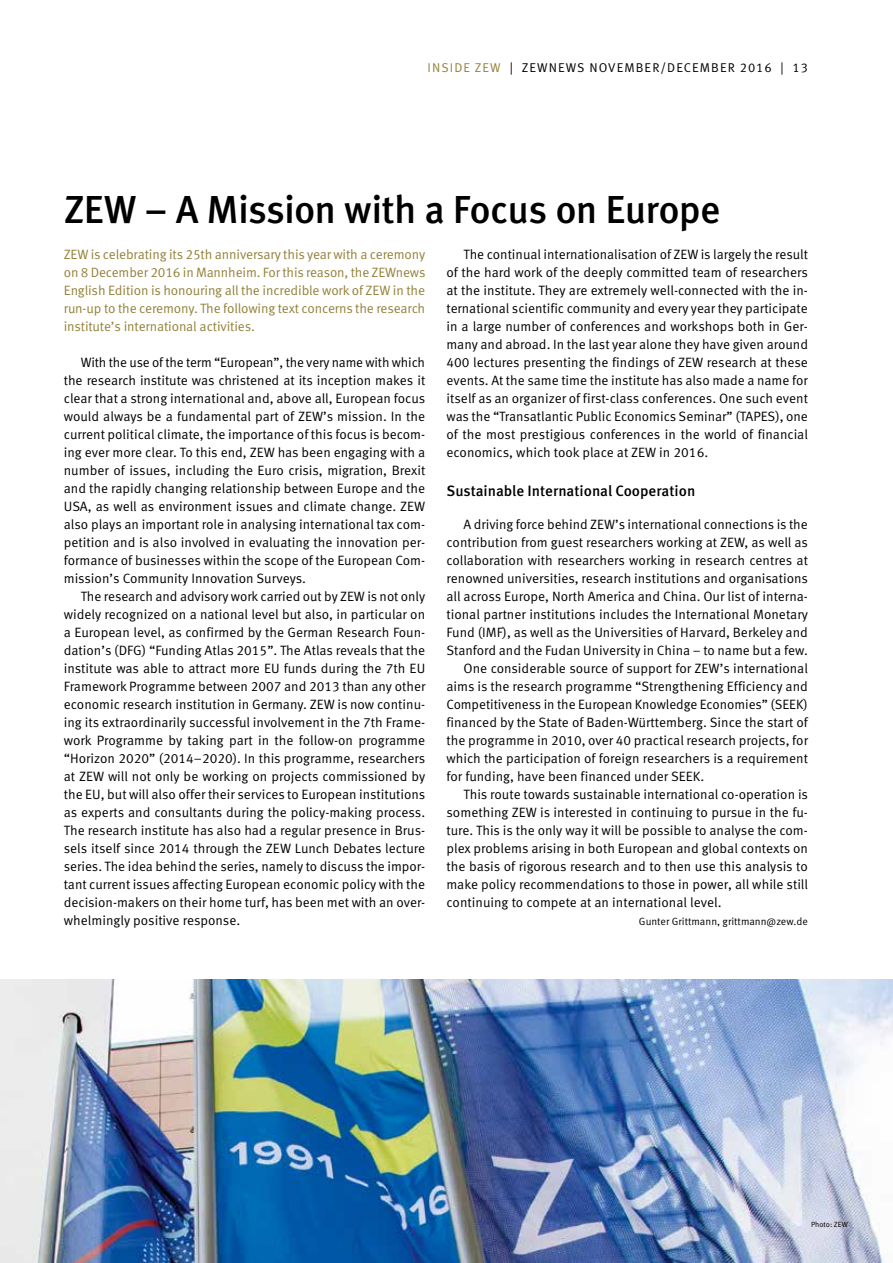
<style>
.page{position:relative;width:893px;height:1263px;background:#fff}
.page>*{position:absolute;margin:0;border:0;box-sizing:border-box;transform-origin:0 0}
.t1{font:500 39px "Meta Pro";letter-spacing:-.02em;color:#000}
.t2{font:500 15px "Meta Pro";color:#000}
.t3{font:13.5px/18px "Meta Pro";color:#000;text-align:justify}
.t4{font:13.5px/18px "Meta Pro";letter-spacing:-.01em;color:#94813a;text-align:justify}
.t5{font:12.75px "Meta Pro";letter-spacing:.085em;color:#000}
.t6{font:10.5px "Meta Pro";color:#000}
.t7{font:7.5px "Meta Pro";color:#000}
.s1{color:#94813a}
</style>
<div class="page">
<img style="left:0;top:979px;width:893px;height:284px">
<p class="t5" style="left:427px;top:60px;width:382px"><span class="s1">INSIDE ZEW</span> | ZEWNEWS NOVEMBER/DECEMBER 2016 | 13</p>
<h1 class="t1" style="left:64px;top:185px;width:658px">ZEW – A Mission with a Focus on Europe</h1>
<p class="t4" style="left:64px;top:246px;width:363px">ZEW is celebrating its 25th anniversary this year with a ceremony on 8 December 2016 in Mannheim. For this reason, the ZEWnews English Edition is honouring all the incredible work of ZEW in the run-up to the ceremony. The following text concerns the research institute’s international activities.</p>
<p class="t3" style="left:64px;top:354px;width:363px;text-indent:17px">With the use of the term “European”, the very name with which the research institute was christened at its inception makes it clear that a strong international and, above all, European focus would always be a fundamental part of ZEW’s mission. In the current political climate, the importance of this focus is becom&shy;ing ever more clear. To this end, ZEW has been engaging with a number of issues, including the Euro crisis, migration, Brexit and the rapidly changing relationship between Europe and the USA, as well as environment issues and climate change. ZEW also plays an important role in analysing international tax com&shy;petition and is also involved in evaluating the innovation per&shy;formance of businesses within the scope of the European Com&shy;mission’s Community Innovation Surveys.</p>
<p class="t3" style="left:64px;top:588px;width:363px;text-indent:17px">The research and advisory work carried out by ZEW is not only widely recognized on a national level but also, in particular on a European level, as confirmed by the German Research Foun&shy;dation’s (DFG) “Funding Atlas 2015”. The Atlas reveals that the institute was able to attract more EU funds during the 7th EU Framework Programme between 2007 and 2013 than any other economic research institution in Germany. ZEW is now continu&shy;ing its extraordinarily successful involvement in the 7th Frame&shy;work Programme by taking part in the follow-on programme “Horizon 2020” (2014–2020). In this programme, researchers at ZEW will not only be working on projects commissioned by the EU, but will also offer their services to European institutions as experts and consultants during the policy-making process.<br>The research institute has also had a regular presence in Brus&shy;sels itself since 2014 through the ZEW Lunch Debates lecture series. The idea behind the series, namely to discuss the impor&shy;tant current issues affecting European economic policy with the decision-makers on their home turf, has been met with an over&shy;whelmingly positive response.</p>
<p class="t3" style="left:446px;top:246px;width:363px;text-indent:17px">The continual internationalisation of ZEW is largely the result of the hard work of the deeply committed team of researchers at the institute. They are extremely well-connected with the in&shy;ternational scientific community and every year they participate in a large number of conferences and workshops both in Ger&shy;many and abroad. In the last year alone they have given around 400 lectures presenting the findings of ZEW research at these events. At the same time the institute has also made a name for itself as an organizer of first-class conferences. One such event was the “Transatlantic Public Economics Seminar” (TAPES), one of the most prestigious conferences in the world of financial economics, which took place at ZEW in 2016.</p>
<p class="t2" style="left:446px;top:482px;width:250px">Sustainable International Cooperation</p>
<p class="t3" style="left:463px;top:516px;width:346px">A driving force behind ZEW’s international connections is the</p>
<p class="t3" style="left:446px;top:534px;width:363px">contribution from guest researchers working at ZEW, as well as</p>
<p class="t3" style="left:446px;top:552px;width:363px">collaboration with researchers working in research centres at</p>
<p class="t3" style="left:446px;top:570px;width:363px">renowned universities, research institutions and organisations</p>
<p class="t3" style="left:446px;top:588px;width:363px">all across Europe, North America and China. Our list of interna-</p>
<p class="t3" style="left:446px;top:606px;width:363px">tional partner institutions includes the International Monetary</p>
<p class="t3" style="left:446px;top:624px;width:363px">Fund (IMF), as well as the Universities of Harvard, Berkeley and</p>
<p class="t3" style="left:446px;top:642px;width:363px">Stanford and the Fudan University in China – to name but a few.</p>
<p class="t3" style="left:463px;top:660px;width:346px">One considerable source of support for ZEW’s international</p>
<p class="t3" style="left:446px;top:678px;width:363px">aims is the research programme “Strengthening Efficiency and</p>
<p class="t3" style="left:446px;top:696px;width:363px">Competitiveness in the European Knowledge Economies” (SEEK)</p>
<p class="t3" style="left:446px;top:714px;width:363px">financed by the State of Baden-Württemberg. Since the start of</p>
<p class="t3" style="left:446px;top:732px;width:363px">the programme in 2010, over 40 practical research projects, for</p>
<p class="t3" style="left:446px;top:750px;width:363px">which the participation of foreign researchers is a requirement</p>
<p class="t3" style="left:446px;top:768px;width:259px">for funding, have been financed under SEEK.</p>
<p class="t3" style="left:463px;top:786px;width:346px">This route towards sustainable international co-operation is</p>
<p class="t3" style="left:446px;top:804px;width:363px">something ZEW is interested in continuing to pursue in the fu-</p>
<p class="t3" style="left:446px;top:822px;width:363px">ture. This is the only way it will be possible to analyse the com-</p>
<p class="t3" style="left:446px;top:840px;width:363px">plex problems arising in both European and global contexts on</p>
<p class="t3" style="left:446px;top:858px;width:363px">the basis of rigorous research and to then use this analysis to</p>
<p class="t3" style="left:446px;top:876px;width:363px">make policy recommendations to those in power, all while still</p>
<p class="t3" style="left:446px;top:894px;width:277px">continuing to compete at an international level.</p>
<p class="t6" style="left:639px;top:915px;width:170px">Gunter Grittmann, grittmann@zew.de</p>
<p class="t7" style="left:811px;top:1219px;width:38px">Photo: ZEW</p>
</div>
